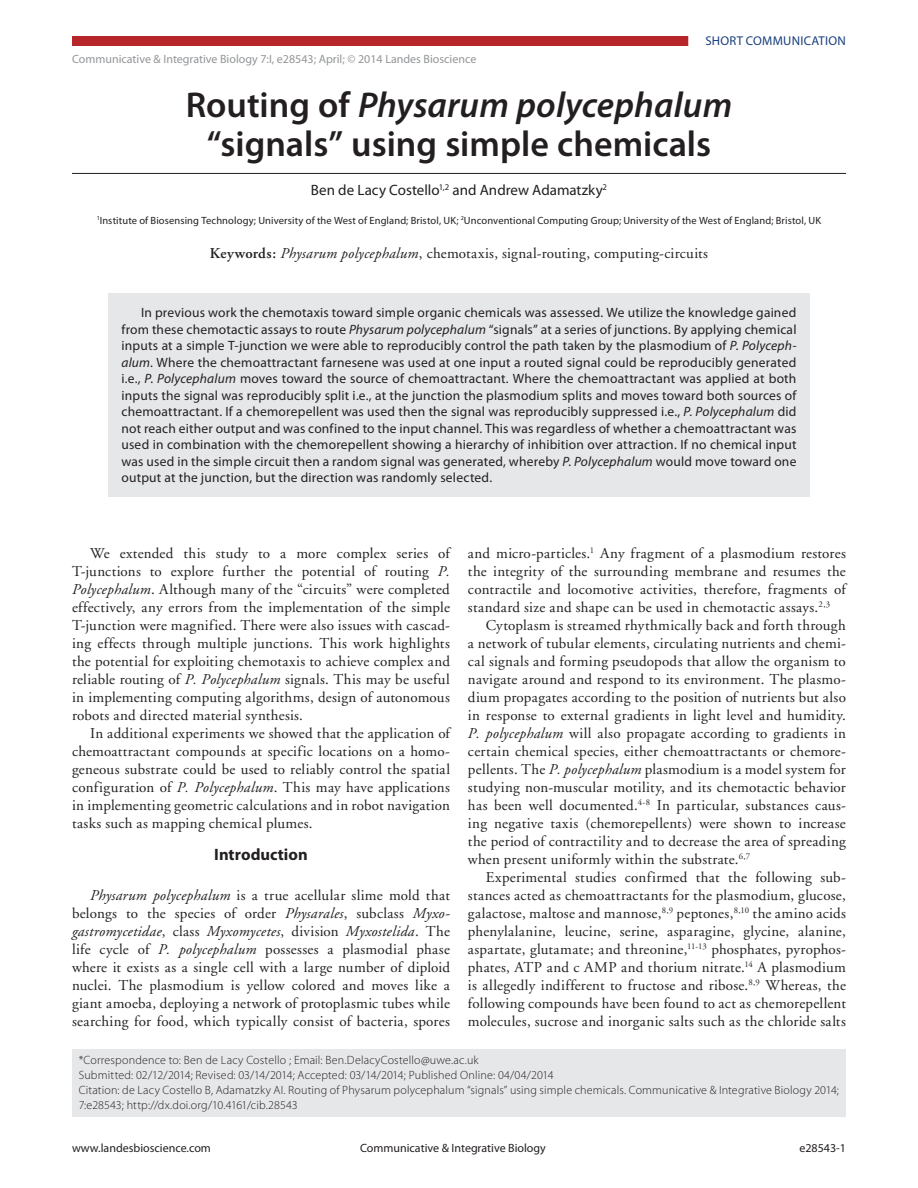
<style>
.page{position:relative;width:918px;height:1188px;background:#fff}
.page>*{position:absolute;margin:0;border:0;box-sizing:border-box;transform-origin:0 0}
.t1{font:600 36px/39px "Myriad Pro";color:#231f20;text-align:center}
.t2{font:700 16.5px "Myriad Pro";color:#231f20}
.t3{font:15px/18px "Adobe Garamond";letter-spacing:.02em;color:#231f20;text-align:justify}
.t4{font:15px "Myriad Pro";color:#231f20}
.t5{font:13.5px/16.5px "Myriad Pro";letter-spacing:.015em;color:#231f20;text-align:justify}
.t6{font:12.75px "Myriad Pro";letter-spacing:.02em;color:#193f7c}
.t7{font:300 12px/15px "Myriad Pro";letter-spacing:.015em;color:#231f20}
.t8{font:12px "Myriad Pro";color:#939598}
.t9{font:12px "Myriad Pro";color:#231f20}
.t10{font:10.5px "Myriad Pro";letter-spacing:.01em;color:#231f20}
.s1{font-style:italic}
.s2{font-weight:600}
</style>
<div class="page">
<div style="left:72px;top:36px;width:774px;height:10px;background:#b7262b"></div>
<div style="left:688px;top:36px;width:158px;height:10px;background:#fff"></div>
<div style="left:72px;top:1049px;width:774px;height:68px;background:#e6e7e9"></div>
<hr style="left:72px;top:173px;width:774px;height:1px;background:#231f20">
<div style="left:108px;top:294px;width:702px;height:203px;background:#e6e7e9"></div>
<p class="t8" style="left:72px;top:52px;width:406px">Communicative &amp; I ntegrative Biology 7:I, e28543; April; © 2014 Landes Bioscience</p>
<p class="t6" style="left:705px;top:33px;width:142px">Short Communication</p>
<h1 class="t1" style="left:186px;top:85px;width:548px">Routing of <span class="s1">Physarum polycephalum </span>“signals” using simple chemicals</h1>
<p class="t4" style="left:311px;top:181px;width:298px">Ben de Lacy Costello<sup>1,2</sup> and Andrew Adamatzky<sup>2</sup></p>
<p class="t10" style="left:97px;top:214px;width:726px"><sup>1</sup>Institute of Biosensing Technology; University of the West of England; Bristol, UK; <sup>2</sup>Unconventional Computing Group; University of the West of England; Bristol, UK</p>
<p class="t3" style="left:210px;top:244px;width:500px"><span class="s2">Keywords:</span> <span class="s1">Physarum polycephalum</span>, chemotaxis, signal-routing, computing-circuits</p>
<p class="t5" style="left:121px;top:304px;width:677px;text-indent:20px">In previous work the chemotaxis toward simple organic chemicals was assessed. We utilize the knowledge gained from these chemotactic assays to route <span class="s1">Physarum polycephalum</span> “signals” at a series of junctions. By applying chemical inputs at a simple T-junction we were able to reproducibly control the path taken by the plasmodium of <span class="s1">P. Polyceph&shy;alum</span>. Where the chemoattractant farnesene was used at one input a routed signal could be reproducibly generated i.e., <span class="s1">P. Polycephalum</span> moves toward the source of chemoattractant. Where the chemoattractant was applied at both inputs the signal was reproducibly split i.e., at the junction the plasmodium splits and moves toward both sources of chemoattractant. If a chemorepellent was used then the signal was reproducibly suppressed i.e., <span class="s1">P. Polycephalum</span> did not reach either output and was confined to the input channel. This was regardless of whether a chemoattractant was used in combination with the chemorepellent showing a hierarchy of inhibition over attraction. If no chemical input was used in the simple circuit then a random signal was generated, whereby <span class="s1">P. Polycephalum</span> would move toward one output at the junction, but the direction was randomly selected.</p>
<p class="t3" style="left:468px;top:545px;width:380px">and micro-particles.<sup>1</sup> Any fragment of a plasmodium restores the integrity of the surrounding membrane and resumes the contractile and locomotive activities, therefore, fragments of standard size and shape can be used in chemotactic assays.<sup>2,3</sup></p>
<p class="t3" style="left:468px;top:617px;width:380px;text-indent:18px">Cytoplasm is streamed rhythmically back and forth through a network of tubular elements, circulating nutrients and chemi&shy;cal signals and forming pseudopods that allow the organism to navigate around and respond to its environment. The plasmo&shy;dium propagates according to the position of nutrients but also in response to external gradients in light level and humidity.<br><span class="s1">P. polycephalum</span> will also propagate according to gradients in certain chemical species, either chemoattractants or chemore&shy;pellents. The <span class="s1">P. polycephalum</span> plasmodium is a model system for studying non-muscular motility, and its chemotactic behavior has been well documented.<sup>4-8</sup> In particular, substances caus&shy;ing negative taxis (chemorepellents) were shown to increase the period of contractility and to decrease the area of spreading when present uniformly within the substrate.<sup>6,7</sup></p>
<p class="t3" style="left:468px;top:869px;width:380px;text-indent:18px">Experimental studies confirmed that the following sub&shy;stances acted as chemoattractants for the plasmodium, glucose, galactose, maltose and mannose,<sup>8,9</sup> peptones,<sup>8,10</sup> the amino acids phenylalanine, leucine, serine, asparagine, glycine, alanine, aspartate, glutamate; and threonine,<sup>11-13</sup> phosphates, pyrophos&shy;phates, ATP and c AMP and thorium nitrate.<sup>14</sup> A plasmodium is allegedly indifferent to fructose and ribose.<sup>8,9</sup> Whereas, the following compounds have been found to act as chemorepellent molecules, sucrose and inorganic salts such as the chloride salts</p>
<p class="t7" style="left:79px;top:1053px;width:762px">*Correspondence to: Ben de Lacy Costello ; Email: Ben.DelacyCostello@uwe.ac.uk<br>Submitted: 02/12/2014; Revised: 03/14/2014; Accepted: 03/14/2014; Published Online: 04/04/2014<br>Citation: de Lacy Costello B, Adamatzky AI. Routing of Physarum polycephalum “signals” using simple chemicals. Communicative &amp; Integrative Biology 2014; 7:e28543; http://dx.doi.org/10.4161/cib.28543</p>
<p class="t3" style="left:72px;top:545px;width:380px;text-indent:18px">We extended this study to a more complex series of T-junctions to explore further the potential of routing <span class="s1">P.<br>Polycephalum</span>. Although many of the “circuits” were completed effectively, any errors from the implementation of the simple T-junction were magnified. There were also issues with cascad&shy;ing effects through multiple junctions. This work highlights the potential for exploiting chemotaxis to achieve complex and reliable routing of <span class="s1">P. Polycephalum</span> signals. This may be useful in implementing computing algorithms, design of autonomous robots and directed material synthesis.</p>
<p class="t3" style="left:72px;top:725px;width:380px;text-indent:18px">In additional experiments we showed that the application of chemoattractant compounds at specific locations on a homo&shy;geneous substrate could be used to reliably control the spatial configuration of <span class="s1">P. Polycephalum</span>. This may have applications in implementing geometric calculations and in robot navigation tasks such as mapping chemical plumes.</p>
<p class="t2" style="left:214px;top:844px;width:95px">Introduction</p>
<p class="t3" style="left:72px;top:887px;width:380px;text-indent:18px"><span class="s1">Physarum polycephalum</span> is a true acellular slime mold that belongs to the species of order <span class="s1">Physarales</span>, subclass <span class="s1">Myxo&shy;gastromycetidae</span>, class <span class="s1">Myxomycetes</span>, division <span class="s1">Myxostelida</span>. The life cycle of <span class="s1">P. polycephalum</span> possesses a plasmodial phase where it exists as a single cell with a large number of diploid nuclei. The plasmodium is yellow colored and moves like a giant amoeba, deploying a network of protoplasmic tubes while searching for food, which typically consist of bacteria, spores</p>
<p class="t9" style="left:72px;top:1141px;width:140px">www.landesbioscience.com</p>
<p class="t9" style="left:360px;top:1141px;width:187px">Communicative &amp; I ntegrative Biology</p>
<p class="t9" style="left:799px;top:1141px;width:48px">e28543-1</p>
</div>
